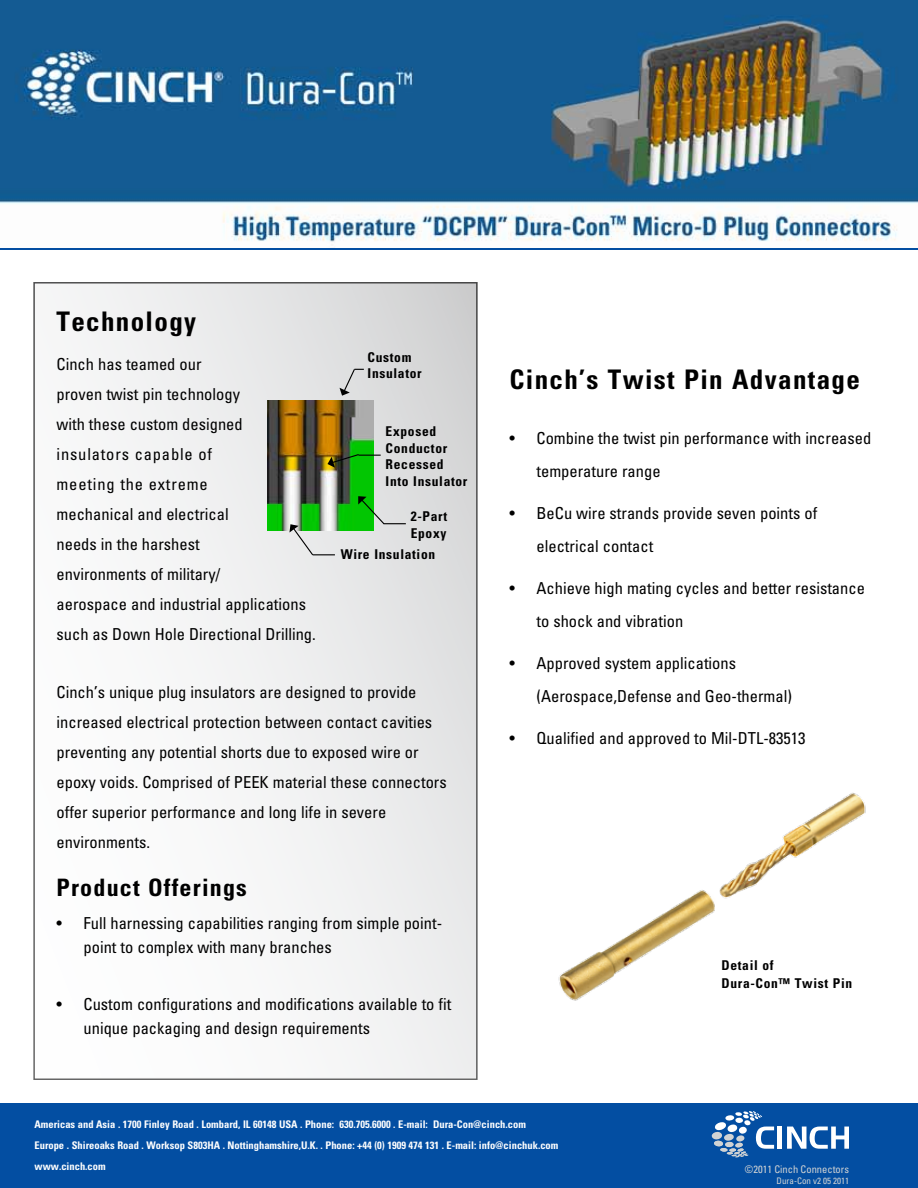
<style>
.page{position:relative;width:918px;height:1188px;background:#fff}
.page>*{position:absolute;margin:0;border:0;box-sizing:border-box;transform-origin:0 0}
.t1{font:700 condensed 27px "Univers LT";letter-spacing:.05em;color:#000}
.t2{font:700 condensed 24px "Univers LT";letter-spacing:.05em;color:#000}
.t3{font:condensed 16.5px/30px "Univers LT";color:#000}
.t4{font:700 condensed 13.5px/16.5px "Univers LT";letter-spacing:.05em;color:#000}
.t5{font:700 condensed 10.5px/21px "Univers LT";color:#fff}
.t6{font:condensed 10.5px "Univers LT";color:#d1d3d4}
.t7{font:condensed 9px "Univers LT";color:#d1d3d4}
</style>
<div class="page">
<div style="left:0;top:190px;width:918px;height:60px;background:#034ea2"></div>
<div style="left:0;top:1104px;width:918px;height:84px;background:#034ea2"></div>
<svg style="left:711px;top:1111px;width:63px;height:46px"></svg>
<hr style="left:778px;top:1127px;width:4px;height:22px;background:#fff">
<svg style="left:787px;top:1127px;width:62px;height:22px"></svg>
<svg style="left:59px;top:285px;width:416px;height:790px"></svg>
<img style="left:558px;top:793px;width:308px;height:208px">
<img style="left:267px;top:400px;width:106px;height:130px">
<svg style="left:340px;top:368px;width:24px;height:28px"></svg>
<svg style="left:327px;top:453px;width:54px;height:15px"></svg>
<svg style="left:358px;top:496px;width:48px;height:29px"></svg>
<svg style="left:289px;top:524px;width:46px;height:32px"></svg>
<img style="left:0;top:0;width:918px;height:248px">
<h1 class="t1" style="left:57px;top:304px;width:141px">Technology</h1>
<p class="t3" style="left:57px;top:349px;width:261px">Cinch has teamed our<br>proven twist pin technology<br>with these custom designed insulators capable of<br>meeting the extreme<br>mechanical and electrical<br>needs in the harshest<br>environments of military/<br>aerospace and industrial applications such as Down Hole Directional Drilling.</p>
<p class="t4" style="left:368px;top:349px;width:56px">Custom<br>Insulator</p>
<p class="t4" style="left:386px;top:423px;width:83px">Exposed<br>Conductor<br>Recessed<br>Into Insulator</p>
<p class="t4" style="left:411px;top:509px;width:38px">2-Part<br>Epoxy</p>
<p class="t4" style="left:341px;top:546px;width:96px">Wire Insulation</p>
<p class="t3" style="left:57px;top:677px;width:392px">Cinch’s unique plug insulators are designed to provide increased electrical protection between contact cavities preventing any potential shorts due to exposed wire or epoxy voids. Comprised of PEEK material these connectors offer superior performance and long life in severe environments.</p>
<h2 class="t2" style="left:57px;top:873px;width:192px">Product Offerings</h2>
<p class="t3" style="left:84px;top:911px;width:360px;line-height:24px;text-indent:-27px">• Full harnessing capabilities ranging from simple point&shy;point to complex with many branches</p>
<p class="t3" style="left:84px;top:992px;width:369px;line-height:24px;text-indent:-27px">• Custom configurations and modifications available to fit unique packaging and design requirements</p>
<h1 class="t1" style="left:510px;top:363px;width:352px">Cinch’s Twist Pin Advantage</h1>
<p class="t3" style="left:537px;top:422px;width:336px;line-height:33px;text-indent:-27px">• Combine the twist pin performance with increased temperature range</p>
<p class="t3" style="left:537px;top:497px;width:282px;line-height:33px;text-indent:-27px">• BeCu wire strands provide seven points of electrical contact</p>
<p class="t3" style="left:537px;top:572px;width:330px;line-height:33px;text-indent:-27px">• Achieve high mating cycles and better resistance to shock and vibration</p>
<p class="t3" style="left:537px;top:647px;width:257px;line-height:33px;text-indent:-27px">• Approved system applications (Aerospace,Defense and Geo-thermal)</p>
<p class="t3" style="left:510px;top:723px;width:298px">• Qualified and approved to Mil-DTL-83513</p>
<p class="t4" style="left:722px;top:957px;width:132px;line-height:18px">Detail of<br>Dura-Con™ Twist Pin</p>
<p class="t5" style="left:34px;top:1113px;width:525px">Americas and Asia . 1700 Finley Road . Lombard, IL 60148 USA . Phone: 630.705.6000 . E-mail: Dura-Con@cinch.com<br>Europe . Shireoaks Road . Worksop S803HA . Nottinghamshire,U.K. . Phone: +44 (0) 1909 474 131 . E-mail: info@cinchuk.com www.cinch.com</p>
<p class="t6" style="left:745px;top:1163px;width:106px">©2011 Cinch Connectors</p>
<p class="t7" style="left:777px;top:1175px;width:74px">Dura-Con v2 05 2011</p>
</div>
